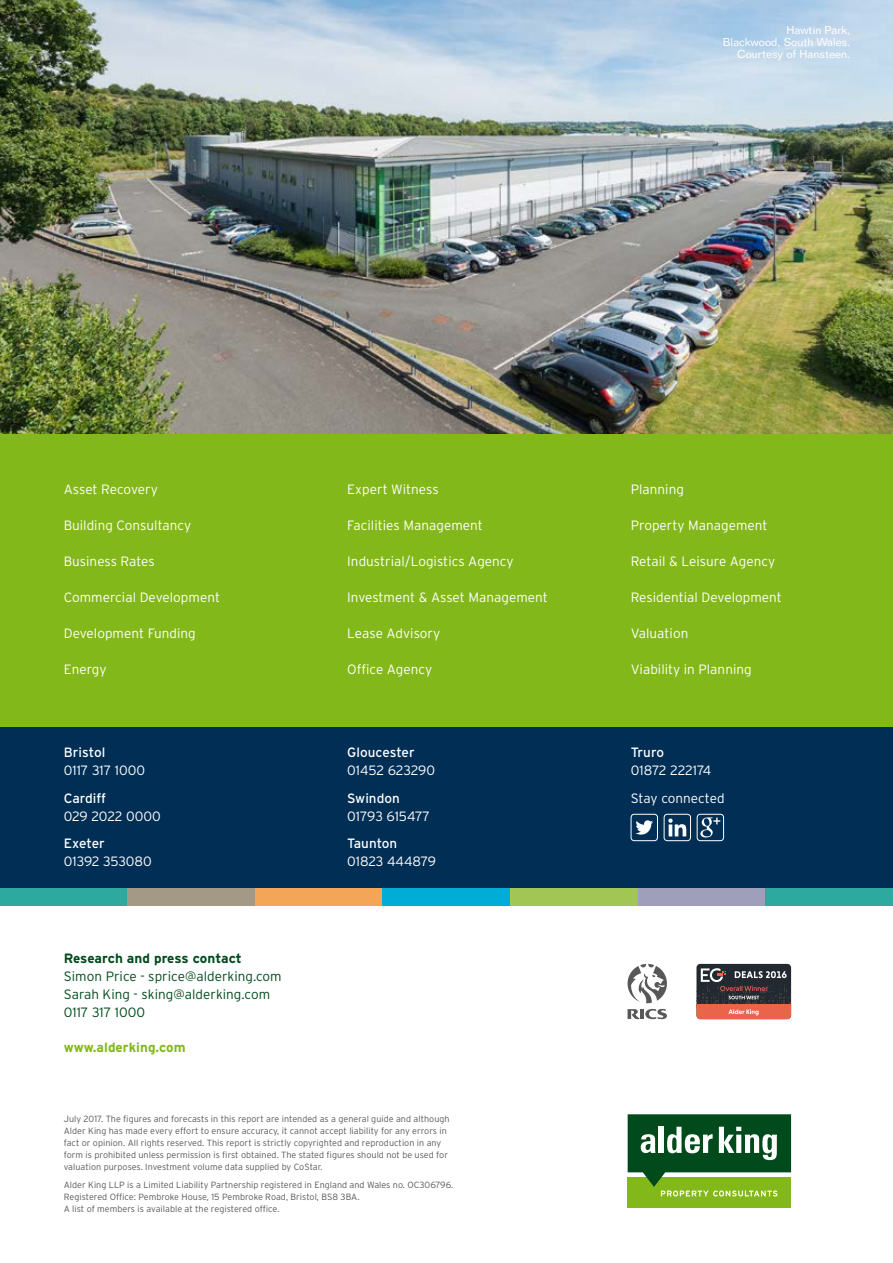
<style>
.page{position:relative;width:893px;height:1263px;background:#fff}
.page>*{position:absolute;margin:0;border:0;box-sizing:border-box;transform-origin:0 0}
.t1{font:300 13.5px/27.6px "Interstate";letter-spacing:.005em;color:#fff}
.t2{font:300 13.5px/18px "Interstate";letter-spacing:.005em;color:#004a1c}
.t3{font:13.5px "Interstate";letter-spacing:.005em;color:#fff}
.t4{font:700 13.5px "Interstate";letter-spacing:-.005em;color:#004a1c}
.t5{font:700 13.5px "Interstate";letter-spacing:.005em;color:#83b81a}
.t6{font:300 13.5px "Interstate";letter-spacing:-.015em;color:#fff}
.t7{font:11.25px/12px "Folio BT";color:#fff;text-align:right}
.t8{font:300 9px/12px "Interstate";letter-spacing:.005em;color:#58585a}
</style>
<div class="page">
<div style="left:0;top:434px;width:893px;height:293px;background:#83b81a"></div>
<div style="left:0;top:727px;width:893px;height:162px;background:#002e54"></div>
<div style="left:0;top:889px;width:128px;height:17px;background:#2ea9a0"></div>
<div style="left:128px;top:889px;width:127px;height:17px;background:#a49987"></div>
<div style="left:255px;top:889px;width:128px;height:17px;background:#f5a557"></div>
<div style="left:383px;top:889px;width:127px;height:17px;background:#00add7"></div>
<div style="left:510px;top:889px;width:128px;height:17px;background:#a1c653"></div>
<div style="left:638px;top:889px;width:127px;height:17px;background:#9f9fbb"></div>
<div style="left:765px;top:889px;width:128px;height:17px;background:#2ea9a0"></div>
<div style="left:628px;top:1177px;width:163px;height:31px;background:#83b81a"></div>
<svg style="left:628px;top:1114px;width:163px;height:82px"></svg>
<div style="left:697px;top:814px;width:27px;height:27px;border:1px solid #fff;border-radius:3px"></div>
<svg style="left:700px;top:817px;width:20px;height:20px"></svg>
<div style="left:664px;top:814px;width:27px;height:27px;border:1px solid #fff;border-radius:3px"></div>
<svg style="left:668px;top:818px;width:18px;height:18px"></svg>
<div style="left:631px;top:814px;width:27px;height:27px;border:1px solid #fff;border-radius:3px"></div>
<svg style="left:635px;top:820px;width:18px;height:15px"></svg>
<img style="left:0;top:0;width:893px;height:434px">
<svg style="left:628px;top:1009px;width:39px;height:10px"></svg>
<svg style="left:628px;top:964px;width:39px;height:39px"></svg>
<svg style="left:696px;top:964px;width:95px;height:55px;background:#6e4c4a"></svg>
<p class="t7" style="left:723px;top:24px;width:129px">Hawtin Park,<br>Blackwood, South Wales.<br>Courtesy of Hansteen.</p>
<h1 class="t1" style="left:64px;top:475px;width:96px">Asset Recovery</h1>
<h1 class="t1" style="left:64px;top:511px;width:129px">Building Consultancy</h1>
<h1 class="t1" style="left:64px;top:547px;width:92px">Business Rates</h1>
<h1 class="t1" style="left:64px;top:583px;width:158px">Commercial Development</h1>
<h1 class="t1" style="left:64px;top:619px;width:134px">Development Funding</h1>
<h1 class="t1" style="left:64px;top:655px;width:44px">Energy</h1>
<h1 class="t3" style="left:64px;top:745px;width:43px">Bristol</h1>
<h1 class="t1" style="left:64px;top:756px;width:83px">0117 317 1000</h1>
<h1 class="t3" style="left:64px;top:790px;width:44px">Cardiff</h1>
<h1 class="t6" style="left:64px;top:808px;width:99px">029 2022 0000</h1>
<h1 class="t3" style="left:64px;top:836px;width:43px">Exeter</h1>
<h1 class="t1" style="left:64px;top:848px;width:90px">01392 353080</h1>
<h1 class="t4" style="left:64px;top:951px;width:180px">Research and press contact</h1>
<h1 class="t2" style="left:64px;top:967px;width:219px">Simon Price - sprice@alderking.com<br>Sarah King - sking@alderking.com<br>0117 317 1000</h1>
<h1 class="t5" style="left:64px;top:1040px;width:123px">www.alderking.com</h1>
<h1 class="t1" style="left:347px;top:475px;width:93px">Expert Witness</h1>
<h1 class="t1" style="left:347px;top:511px;width:137px">Facilities Management</h1>
<h1 class="t1" style="left:347px;top:547px;width:168px">Industrial/Logistics Agency</h1>
<h1 class="t1" style="left:347px;top:583px;width:202px">Investment &amp; Asset Management</h1>
<h1 class="t1" style="left:347px;top:619px;width:95px">Lease Advisory</h1>
<h1 class="t1" style="left:347px;top:655px;width:87px">Office Agency</h1>
<h1 class="t3" style="left:347px;top:745px;width:69px">Gloucester</h1>
<h1 class="t1" style="left:347px;top:756px;width:89px">01452 623290</h1>
<h1 class="t3" style="left:347px;top:790px;width:54px">Swindon</h1>
<h1 class="t1" style="left:347px;top:802px;width:84px">01793 615477</h1>
<h1 class="t3" style="left:347px;top:836px;width:52px">Taunton</h1>
<h1 class="t1" style="left:347px;top:848px;width:90px">01823 444879</h1>
<p class="t8" style="left:64px;top:1112px;width:387px">July 2017. The figures and forecasts in this report are intended as a general guide and although Alder King has made every effort to ensure accuracy, it cannot accept liability for any errors in fact or opinion. All rights reserved. This report is strictly copyrighted and reproduction in any form is prohibited unless permission is first obtained. The stated figures should not be used for valuation purposes. Investment volume data supplied by CoStar.</p>
<p class="t8" style="left:64px;top:1179px;width:391px">Alder King LLP is a Limited Liability Partnership registered in England and Wales no. OC306796.<br>Registered Office: Pembroke House, 15 Pembroke Road, Bristol, BS8 3BA.<br>A list of members is available at the registered office.</p>
<h1 class="t1" style="left:631px;top:475px;width:55px">Planning</h1>
<h1 class="t1" style="left:631px;top:511px;width:138px">Property Management</h1>
<h1 class="t1" style="left:631px;top:547px;width:146px">Retail &amp; Leisure Agency</h1>
<h1 class="t1" style="left:631px;top:583px;width:153px">Residential Development</h1>
<h1 class="t1" style="left:631px;top:619px;width:59px">Valuation</h1>
<h1 class="t1" style="left:631px;top:655px;width:122px">Viability in Planning</h1>
<h1 class="t3" style="left:631px;top:745px;width:35px">Truro</h1>
<h1 class="t1" style="left:631px;top:756px;width:95px">01872 222174<br>Stay connected</h1>
</div>
